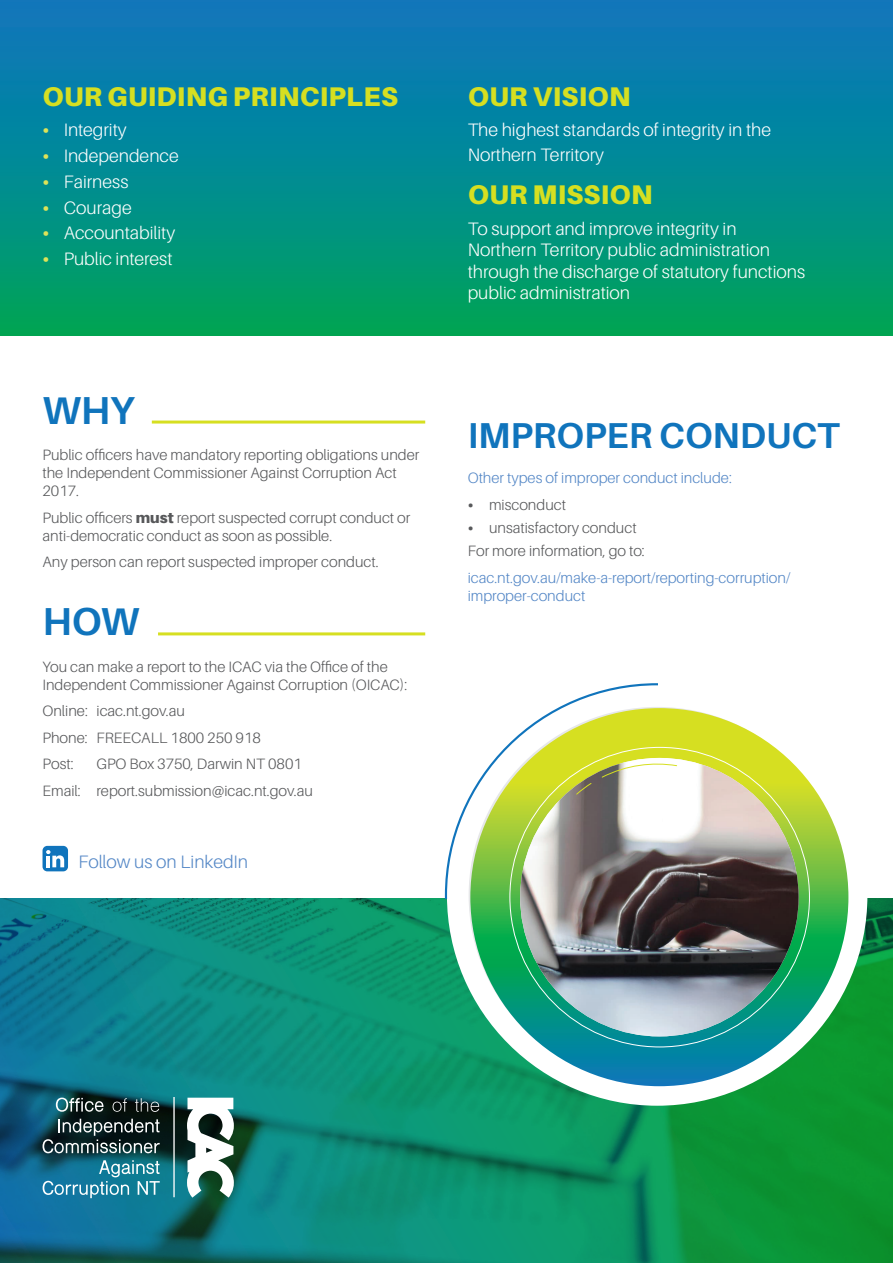
<style>
.page{position:relative;width:893px;height:1263px;background:#fff}
.page>*{position:absolute;margin:0;border:0;box-sizing:border-box;transform-origin:0 0}
.Heading_1{font:700 39px "Aileron";letter-spacing:-.005em;color:#1074bc}
.Heading_2_-_blue{font:700 36px "Aileron";color:#1074bc}
.Heading_1_-_all_caps{font:900 27px "Aileron";letter-spacing:.01em;color:#d6df21}
.Body_text{font:300 18px/21.6px "Aileron";color:#fff}
.Body_text-2{font:300 18px "Aileron";color:#5487c6}
.Body_text-3{font:300 15px/18px "Aileron";color:#57585a}
.Body_text-4{font:300 15px/18px "Aileron";color:#5487c6}
.s1{font-weight:900;color:#dde358}
.s2{font-weight:900}
</style>
<div class="page">
<div style="left:0;top:0;width:893px;height:336px;background:linear-gradient(to bottom,#0c73c5,#00a35c)"></div>
<hr style="left:158px;top:632px;width:267px;height:3px;background:#d6df21">
<hr style="left:152px;top:420px;width:273px;height:3px;background:#d6df21">
<img style="left:0;top:899px;width:893px;height:364px">
<svg style="left:458px;top:696px;width:399px;height:399px"></svg>
<div style="left:447px;top:685px;width:420px;height:421px;border:22px solid #fff;border-radius:50%"></div>
<svg style="left:445px;top:683px;width:212px;height:215px"></svg>
<svg style="left:470px;top:708px;width:378px;height:378px;background:#63b757"></svg>
<img style="left:520px;top:758px;width:279px;height:278px;border-radius:139px">
<svg style="left:601px;top:762px;width:77px;height:16px"></svg>
<svg style="left:575px;top:782px;width:17px;height:13px"></svg>
<div style="left:43px;top:846px;width:25px;height:25px;background:#1074bc;border-radius:5px"></div>
<svg style="left:46px;top:850px;width:18px;height:17px"></svg>
<hr style="left:173px;top:1097px;width:2px;height:100px;background:#fff">
<svg style="left:187px;top:1098px;width:47px;height:99px"></svg>
<svg style="left:56px;top:1097px;width:47px;height:15px"></svg>
<svg style="left:113px;top:1098px;width:14px;height:14px"></svg>
<svg style="left:135px;top:1098px;width:24px;height:14px"></svg>
<svg style="left:43px;top:1119px;width:117px;height:34px;background:#3d5052"></svg>
<svg style="left:43px;top:1160px;width:117px;height:38px;background:#358ba6"></svg>
<p class="Heading_1_-_all_caps" style="left:43px;top:81px;width:357px">OUR GUIDING PRINCIPLES</p>
<p class="Body_text" style="left:43px;top:119px;width:86px"><span class="s1">•</span> Integrity</p>
<p class="Body_text" style="left:43px;top:145px;width:138px"><span class="s1">•</span> Independence</p>
<p class="Body_text" style="left:43px;top:171px;width:87px"><span class="s1">•</span> Fairness</p>
<p class="Body_text" style="left:43px;top:197px;width:91px"><span class="s1">•</span> Courage</p>
<p class="Body_text" style="left:43px;top:222px;width:134px"><span class="s1">•</span> Accountability</p>
<p class="Body_text" style="left:43px;top:248px;width:131px"><span class="s1">•</span> Public interest</p>
<p class="Heading_1" style="left:43px;top:388px;width:93px">WHY</p>
<p class="Body_text-3" style="left:43px;top:446px;width:378px">Public officers have mandatory reporting obligations under the Independent Commissioner Against Corruption Act<br>2017.</p>
<p class="Body_text-3" style="left:43px;top:509px;width:369px">Public officers <span class="s2">must</span> report suspected corrupt conduct or anti‑democratic conduct as soon as possible.</p>
<p class="Body_text-3" style="left:43px;top:553px;width:338px">Any person can report suspected improper conduct.</p>
<p class="Heading_1" style="left:43px;top:600px;width:98px">HOW</p>
<p class="Body_text-3" style="left:43px;top:658px;width:366px">You can make a report to the ICAC via the Office of the<br>Independent Commissioner Against Corruption (OICAC):</p>
<p class="Body_text-3" style="left:43px;top:702px;width:144px">Online: icac.nt.gov.au</p>
<p class="Body_text-3" style="left:43px;top:729px;width:220px">Phone: FREECALL 1800 250 918</p>
<p class="Body_text-3" style="left:43px;top:755px;width:33px">Post:</p>
<p class="Body_text-3" style="left:97px;top:755px;width:207px">GPO Box 3750, Darwin NT 0801</p>
<p class="Body_text-3" style="left:43px;top:782px;width:272px">Email: report.submission@icac.nt.gov.au</p>
<p class="Body_text-2" style="left:78px;top:851px;width:171px">Follow us on LinkedIn</p>
<p class="Heading_1_-_all_caps" style="left:468px;top:81px;width:164px">OUR VISION</p>
<p class="Body_text" style="left:468px;top:117px;width:305px;line-height:25.2px">The highest standards of integrity in the<br>Northern Territory</p>
<p class="Heading_1_-_all_caps" style="left:468px;top:179px;width:186px">OUR MISSION</p>
<p class="Body_text" style="left:468px;top:218px;width:339px">To support and improve integrity in Northern Territory public administration through the discharge of statutory functions public administration</p>
<p class="Heading_2_-_blue" style="left:468px;top:416px;width:373px">IMPROPER CONDUCT</p>
<p class="Body_text-4" style="left:468px;top:469px;width:266px">Other types of improper conduct include:</p>
<p class="Body_text-3" style="left:468px;top:496px;width:100px"><span class="s2">•</span> misconduct</p>
<p class="Body_text-3" style="left:468px;top:519px;width:170px"><span class="s2">•</span> unsatisfactory conduct</p>
<p class="Body_text-3" style="left:468px;top:542px;width:179px">For more information, go to:</p>
<p class="Body_text-4" style="left:468px;top:568px;width:324px">icac.nt.gov.au/make-a-report/reporting-corruption/ improper-conduct</p>
</div>
